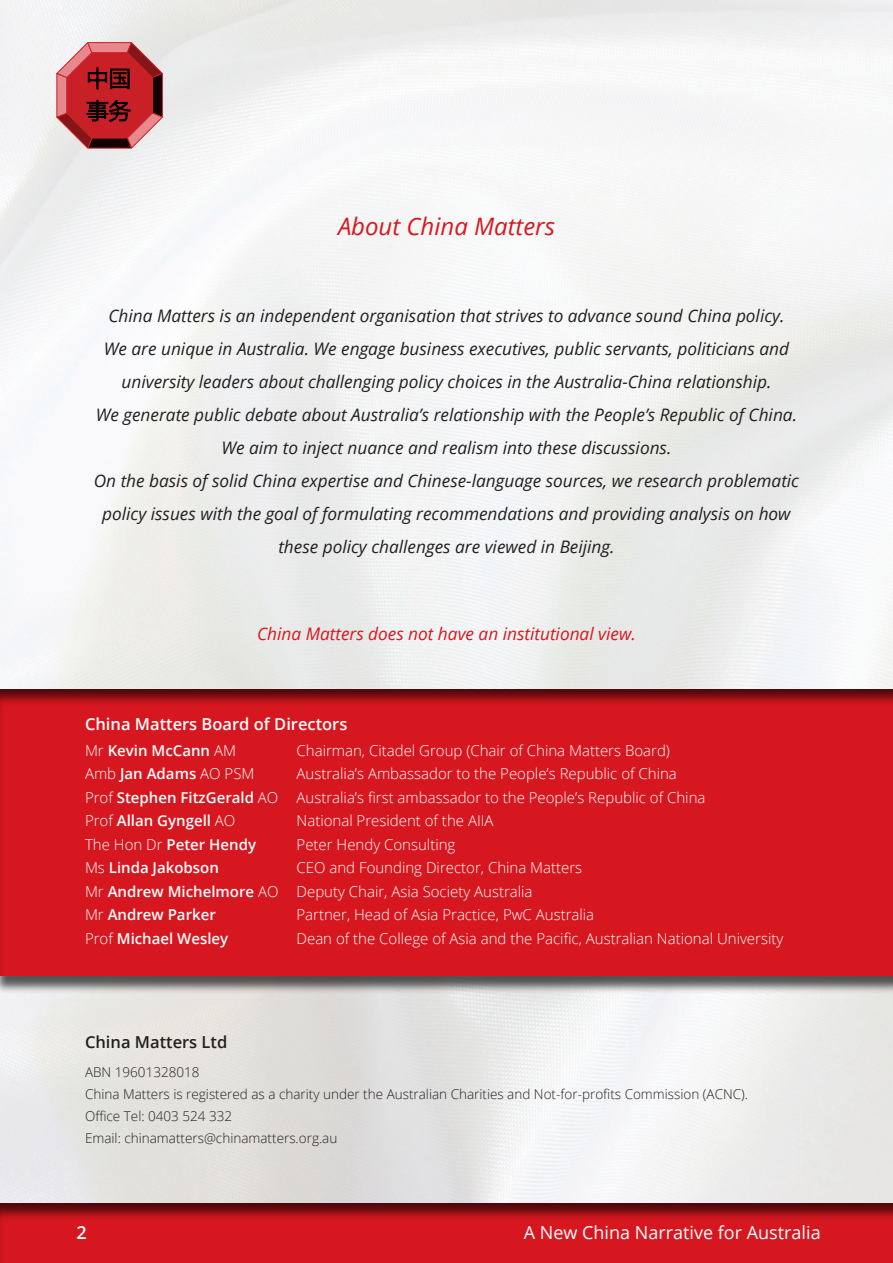
<style>
.page{position:relative;width:893px;height:1263px;background:#fff}
.page>*{position:absolute;margin:0;border:0;box-sizing:border-box;transform-origin:0 0}
.t1{font:italic 24px "Open Sans";color:#d7171f}
.t2{font:18px "Open Sans";color:#fff}
.t3{font:600 18px "Open Sans";color:#fff}
.t4{font:italic 17.25px/33px "Open Sans";color:#231f20;text-align:center}
.t5{font:italic 17.25px "Open Sans";color:#d7171f}
.t6{font:600 16.5px "Open Sans";color:#fff}
.t7{font:600 16.5px "Open Sans";color:#231f20}
.t8{font:300 15px/23.5px "Open Sans";color:#fff}
.t9{font:600 15px "Open Sans";color:#fff}
.t10{font:300 13.5px/22.2px "Open Sans";color:#231f20}
.s1{font-weight:300}
.s2{font-weight:600}
</style>
<div class="page">
<img style="left:0;top:0;width:893px;height:1200px">
<div style="left:0;top:1200px;width:893px;height:63px;background:#231f20;opacity:.75"></div>
<div style="left:0;top:691px;width:893px;height:303px;background:#231f20;opacity:.75"></div>
<div style="left:0;top:687px;width:893px;height:289px;background:#d7171f"></div>
<svg style="left:57px;top:43px;width:105px;height:105px;background:#b2484c"></svg>
<h1 class="t1" style="left:338px;top:210px;width:218px">About China Matters</h1>
<p class="t4" style="left:94px;top:299px;width:707px">China Matters is an independent organisation that strives to advance sound China policy.<br>We are unique in Australia. We engage business executives, public servants, politicians and university leaders about challenging policy choices in the Australia-China relationship.<br>We generate public debate about Australia’s relationship with the People’s Republic of China.<br>We aim to inject nuance and realism into these discussions.<br>On the basis of solid China expertise and Chinese-language sources, we research problematic policy issues with the goal of formulating recommendations and providing analysis on how these policy challenges are viewed in Beijing.</p>
<p class="t5" style="left:257px;top:622px;width:380px">China Matters does not have an institutional view.</p>
<p class="t6" style="left:85px;top:713px;width:264px">China Matters Board of Directors</p>
<p class="t9" style="left:85px;top:740px;width:152px"><span class="s1">Mr</span> Kevin McCann <span class="s1">AM</span></p>
<p class="t8" style="left:297px;top:738px;width:375px">Chairman, Citadel Group (Chair of China Matters Board)</p>
<p class="t8" style="left:85px;top:762px;width:171px">Amb <span class="s2">Jan Adams</span> AO PSM</p>
<p class="t8" style="left:85px;top:762px;width:622px;text-indent:212px">Australia’s Ambassador to the People’s Republic of China<br>Prof <span class="s2">Stephen FitzGerald</span> AO Australia’s first ambassador to the People’s Republic of China<br>Prof <span class="s2">Allan Gyngell</span> AO</p>
<p class="t8" style="left:297px;top:809px;width:198px">National President of the AIIA</p>
<p class="t9" style="left:85px;top:834px;width:173px"><span class="s1">The Hon Dr</span> Peter Hendy</p>
<p class="t8" style="left:297px;top:832px;width:160px">Peter Hendy Consulting</p>
<p class="t9" style="left:85px;top:857px;width:135px"><span class="s1">Ms</span> Linda Jakobson</p>
<p class="t8" style="left:85px;top:856px;width:499px;text-indent:212px">CEO and Founding Director, China Matters<br>Mr <span class="s2">Andrew Michelmore</span> AO Deputy Chair, Asia Society Australia<br>Mr <span class="s2">Andrew Parker</span></p>
<p class="t8" style="left:297px;top:903px;width:299px">Partner, Head of Asia Practice, PwC Australia</p>
<p class="t9" style="left:85px;top:928px;width:145px"><span class="s1">Prof</span> Michael Wesley</p>
<p class="t8" style="left:297px;top:926px;width:488px">Dean of the College of Asia and the Pacific, Australian National University</p>
<p class="t7" style="left:85px;top:1031px;width:144px">China Matters Ltd</p>
<p class="t10" style="left:85px;top:1060px;width:664px">ABN 19601328018<br>China Matters is registered as a charity under the Australian Charities and Not-for-profits Commission (ACNC).<br>Office Tel: 0403 524 332<br>Email: chinamatters@chinamatters.org.au</p>
<p class="t3" style="left:77px;top:1219px;width:12px">2</p>
<p class="t2" style="left:524px;top:1219px;width:298px">A New China Narrative for Australia</p>
</div>
